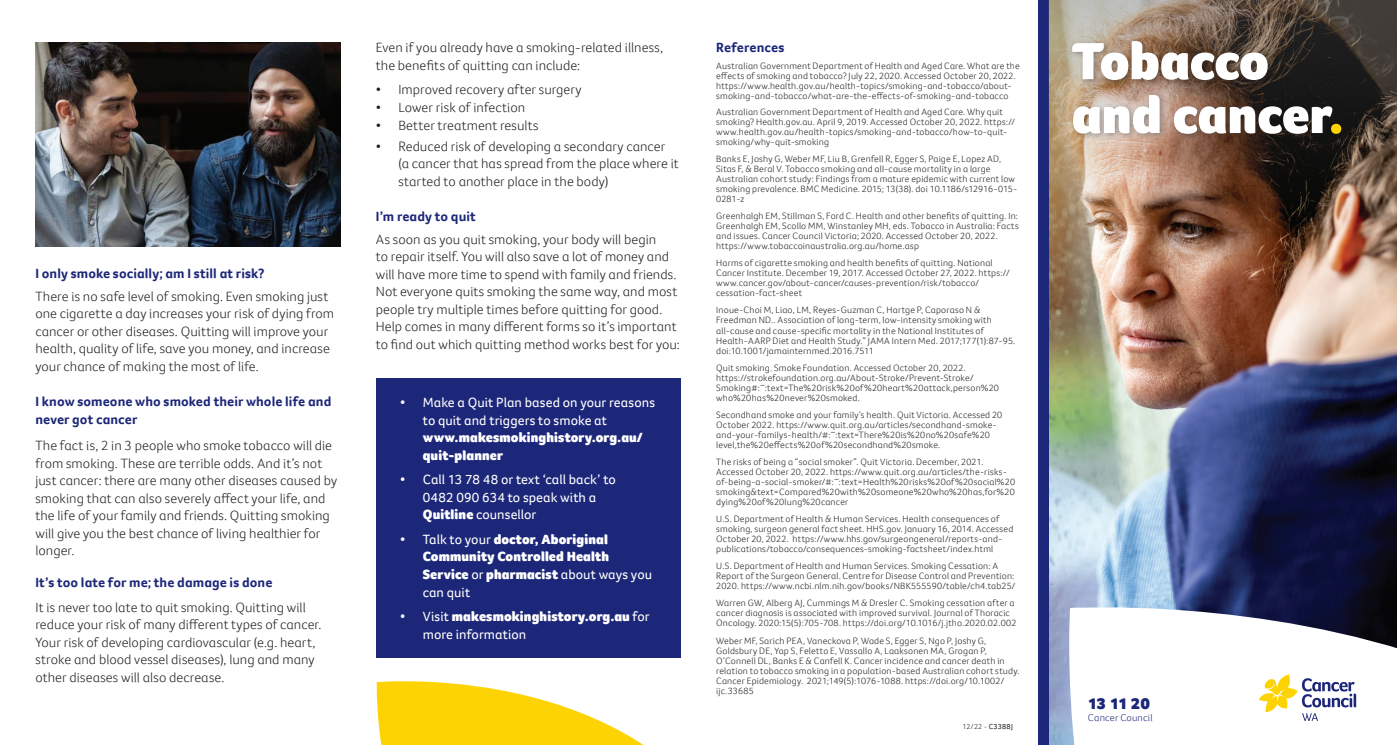
<style>
.page{position:relative;width:1397px;height:745px;background:#fff}
.page>*{position:absolute;margin:0;border:0;box-sizing:border-box;transform-origin:0 0}
.t1{font:900 53.75px/53.8px "Foco CC";letter-spacing:-.005em;color:#fff}
.t2{font:900 16.25px "Foco CC";color:#1d2779}
.t3{font:300 13.75px/17.5px "Foco CC";color:#231f20}
.t4{font:900 13.75px/17.5px "Foco CC";letter-spacing:.01em;color:#fff}
.t5{font:700 13.75px/17.5px "Foco CC";letter-spacing:.005em;color:#1d2779}
.t6{font:13.75px/17.5px "Foco CC";letter-spacing:.005em;color:#fff}
.t7{font:300 10px "Foco CC";letter-spacing:.015em;color:#1d2779}
.t8{font:300 9.38px/10px "Foco CC";letter-spacing:.02em;color:#231f20}
.t9{font:300 7.5px "Foco CC";color:#231f20}
.s1{font-weight:900}
.s2{font-weight:400}
.s3{color:#fed304}
</style>
<div class="page">
<img style="left:1048px;top:387px;width:348px;height:357px">
<svg style="left:1063px;top:596px;width:333px;height:148px"></svg>
<svg style="left:1258px;top:674px;width:97px;height:46px"></svg>
<div style="left:1037px;top:0;width:11px;height:744px;background:#1d2779"></div>
<div style="left:376px;top:378px;width:304px;height:279px;background:#1d2779"></div>
<svg style="left:376px;top:681px;width:266px;height:63px"></svg>
<img style="left:1048px;top:0;width:348px;height:387px">
<div style="left:1068px;top:37px;width:280px;height:104px;background:#231f20;opacity:.4"></div>
<img style="left:35px;top:43px;width:305px;height:203px">
<h3 class="t5" style="left:35px;top:264px;width:230px">I only smoke socially; am I still at risk?</h3>
<p class="t3" style="left:35px;top:287px;width:300px">There is no safe level of smoking. Even smoking just one cigarette a day increases your risk of dying from cancer or other diseases. Quitting will improve your health, quality of life, save you money, and increase your chance of making the most of life.</p>
<h3 class="t5" style="left:35px;top:392px;width:297px">I know someone who smoked their whole life and never got cancer</h3>
<p class="t3" style="left:35px;top:436px;width:303px">The fact is, 2 in 3 people who smoke tobacco will die from smoking. These are terrible odds. And it’s not just cancer: there are many other diseases caused by smoking that can also severely affect your life, and the life of your family and friends. Quitting smoking will give you the best chance of living healthier for longer.</p>
<h3 class="t5" style="left:35px;top:573px;width:238px">It’s too late for me; the damage is done</h3>
<p class="t3" style="left:35px;top:597px;width:287px">It is never too late to quit smoking. Quitting will reduce your risk of many different types of cancer.<br>Your risk of developing cardiovascular (e.g. heart, stroke and blood vessel diseases), lung and many other diseases will also decrease.</p>
<h3 class="t3" style="left:376px;top:39px;width:289px">Even if you already have a smoking-related illness, the benefits of quitting can include:</h3>
<h3 class="t3" style="left:376px;top:81px;width:207px">• Improved recovery after surgery</h3>
<h3 class="t3" style="left:376px;top:98px;width:151px">• Lower risk of infection</h3>
<h3 class="t3" style="left:376px;top:116px;width:164px">• Better treatment results</h3>
<h3 class="t3" style="left:398px;top:137px;width:282px;text-indent:-22px">• Reduced risk of developing a secondary cancer (a cancer that has spread from the place where it started to another place in the body)</h3>
<h3 class="t5" style="left:376px;top:207px;width:101px">I’m ready to quit</h3>
<p class="t3" style="left:376px;top:230px;width:305px">As soon as you quit smoking, your body will begin<br>to repair itself. You will also save a lot of money and will have more time to spend with family and friends.<br>Not everyone quits smoking the same way, and most people try multiple times before quitting for good.<br>Help comes in many different forms so it’s important to find out which quitting method works best for you:</p>
<h3 class="t6" style="left:423px;top:393px;width:234px;text-indent:-22px">• Make a Quit Plan based on your reasons to quit and triggers to smoke at</h3>
<h3 class="t4" style="left:423px;top:428px;width:221px">www.makesmokinghistory.org.au/ quit-planner</h3>
<h3 class="t6" style="left:423px;top:470px;width:195px;text-indent:-22px">• Call 13 78 48 or text ‘call back’ to<br>0482 090 634 to speak with a<br><span class="s1">Quitline</span> counsellor</h3>
<h3 class="t4" style="left:423px;top:530px;width:231px;text-indent:-22px"><span class="s2">• Talk to your</span> doctor, Aboriginal<br>Community Controlled Health<br>Service <span class="s2">or</span> pharmacist <span class="s2">about ways you can quit</span></h3>
<h3 class="t4" style="left:423px;top:607px;width:228px;text-indent:-22px"><span class="s2">• Visit</span> makesmokinghistory.org.au <span class="s2">for more information</span></h3>
<h3 class="t5" style="left:716px;top:39px;width:70px">References</h3>
<p class="t8" style="left:716px;top:61px;width:305px">Australian Government Department of Health and Aged Care. What are the effects of smoking and tobacco? July 22, 2020. Accessed October 20, 2022. https://www.health.gov.au/health-topics/smoking-and-tobacco/about&shy;smoking-and-tobacco/what-are-the-effects-of-smoking-and-tobacco</p>
<p class="t8" style="left:716px;top:106px;width:300px">Australian Government Department of Health and Aged Care. Why quit smoking? Health.gov.au. April 9, 2019. Accessed October 20, 2022. https:// www.health.gov.au/health-topics/smoking-and-tobacco/how-to-quit&shy;smoking/why-quit-smoking</p>
<p class="t8" style="left:716px;top:154px;width:302px">Banks E, Joshy G, Weber MF, Liu B, Grenfell R, Egger S, Paige E, Lopez AD, Sitas F, &amp; Beral V. Tobacco smoking and all-cause mortality in a large Australian cohort study: Findings from a mature epidemic with current low smoking prevalence. BMC Medicine. 2015; 13(38). doi 10.1186/s12916-015- 0281-z</p>
<p class="t8" style="left:716px;top:211px;width:304px">Greenhalgh EM, Stillman S, Ford C. Health and other benefits of quitting. In:<br>Greenhalgh EM, Scollo MM, Winstanley MH, eds. Tobacco in Australia: Facts and issues. Cancer Council Victoria; 2020. Accessed October 20, 2022. https://www.tobaccoinaustralia.org.au/home.asp</p>
<p class="t8" style="left:716px;top:258px;width:295px">Harms of cigarette smoking and health benefits of quitting. National Cancer Institute. December 19, 2017. Accessed October 27, 2022. https:// www.cancer.gov/about-cancer/causes-prevention/risk/tobacco/ cessation-fact-sheet</p>
<p class="t8" style="left:716px;top:305px;width:300px">Inoue-Choi M, Liao, LM, Reyes-Guzman C, Hartge P, Caporaso N &amp; Freedman ND.. Association of long-term, low-intensity smoking with all-cause and cause-specific mortality in the National Institutes of Health-AARP Diet and Health Study.” JAMA Intern Med. 2017;177(1):87-95. doi:10.1001/jamainternmed.2016.7511</p>
<p class="t8" style="left:716px;top:362px;width:284px">Quit smoking. Smoke Foundation. Accessed October 20, 2022. https://strokefoundation.org.au/About-Stroke/Prevent-Stroke/ Smoking#:~:text=The%20risk%20of%20heart%20attack,person%20 who%20has%20never%20smoked.</p>
<p class="t8" style="left:716px;top:409px;width:287px">Secondhand smoke and your family’s health. Quit Victoria. Accessed 20<br>October 2022. https://www.quit.org.au/articles/secondhand-smoke&shy;and-your-familys-health/#:~:text=There%20is%20no%20safe%20 level,the%20effects%20of%20secondhand%20smoke.</p>
<p class="t8" style="left:716px;top:456px;width:300px">The risks of being a “social smoker”. Quit Victoria. December, 2021.<br>Accessed October 20, 2022. https://www.quit.org.au/articles/the-risks&shy;of-being-a-social-smoker/#:~:text=Health%20risks%20of%20social%20 smoking&amp;text=Compared%20with%20someone%20who%20has,for%20 dying%20of%20lung%20cancer</p>
<p class="t8" style="left:716px;top:513px;width:298px">U.S. Department of Health &amp; Human Services. Health consequences of smoking, surgeon general fact sheet. HHS.gov. January 16, 2014. Accessed October 20, 2022. https://www.hhs.gov/surgeongeneral/reports-and&shy;publications/tobacco/consequences-smoking-factsheet/index.html</p>
<p class="t8" style="left:716px;top:560px;width:301px">U.S. Department of Health and Human Services. Smoking Cessation: A<br>Report of the Surgeon General. Centre for Disease Control and Prevention:<br>2020. https://www.ncbi.nlm.nih.gov/books/NBK555590/table/ch4.tab25/</p>
<p class="t8" style="left:716px;top:597px;width:302px">Warren GW, Alberg AJ, Cummings M &amp; Dresler C. Smoking cessation after a cancer diagnosis is associated with improved survival. Journal of Thoracic<br>Oncology. 2020:15(5):705-708. https://doi.org/10.1016/j.jtho.2020.02.002</p>
<p class="t8" style="left:716px;top:635px;width:305px">Weber MF, Sarich PEA, Vaneckova P, Wade S, Egger S, Ngo P, Joshy G, Goldsbury DE, Yap S, Feletto E, Vassallo A, Laaksonen MA, Grogan P, O’Connell DL, Banks E &amp; Canfell K. Cancer incidence and cancer death in relation to tobacco smoking in a population-based Australian cohort study.<br>Cancer Epidemiology. 2021;149(5):1076-1088. https://doi.org/10.1002/ ijc.33685</p>
<p class="t9" style="left:962px;top:721px;width:52px">12/22 - <span class="s2">C3388J</span></p>
<h1 class="t1" style="left:1071px;top:34px;width:274px">Tobacco and cancer<span class="s3">.</span></h1>
<h2 class="t2" style="left:1087px;top:692px;width:63px">13 11 20</h2>
<p class="t7" style="left:1087px;top:710px;width:66px">Cancer Council</p>
</div>
